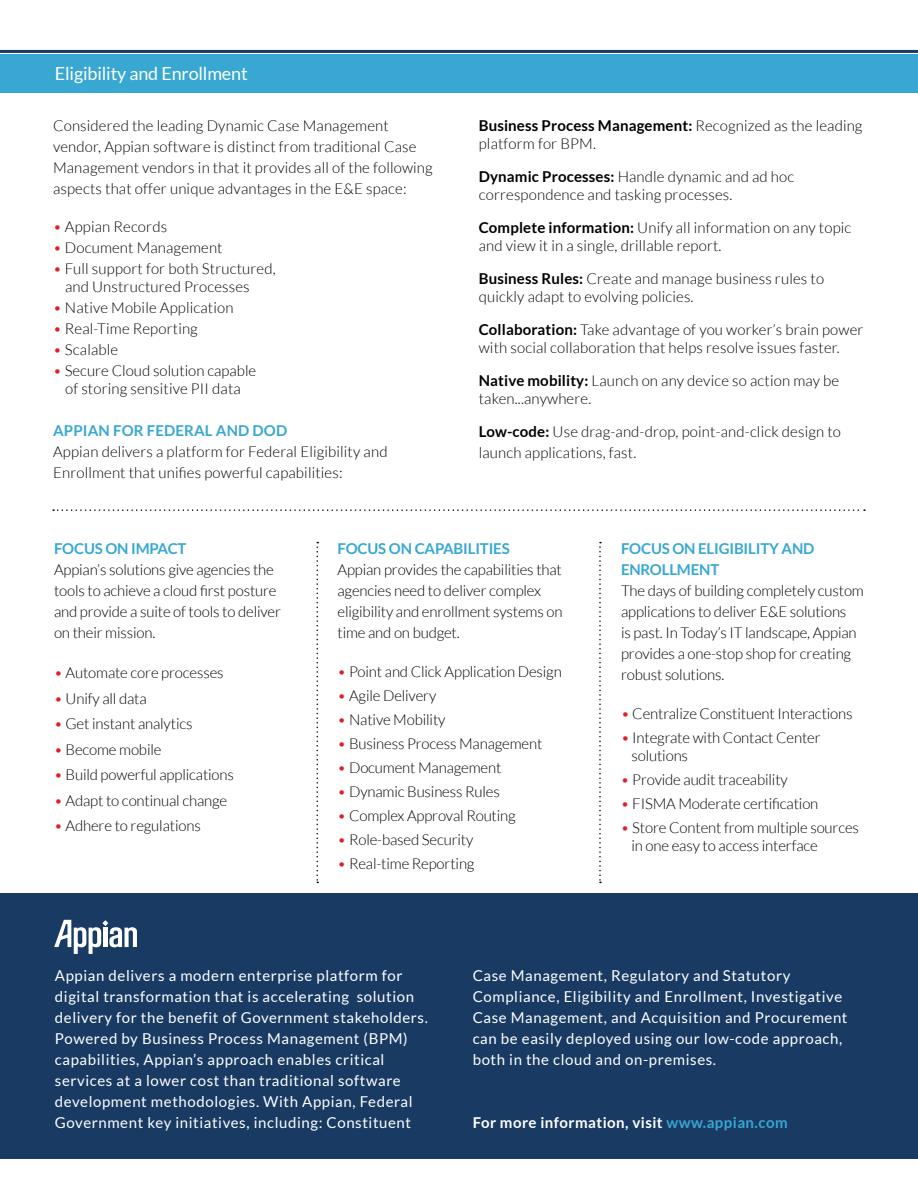
<style>
.page{position:relative;width:918px;height:1188px;background:#fff}
.page>*{position:absolute;margin:0;border:0;box-sizing:border-box;transform-origin:0 0}
.t1{font:18px "Lato";letter-spacing:-.01em;color:#fff}
.t2{font:300 15px/18px "Lato";letter-spacing:.01em;color:#000}
.t3{font:300 15px/21px "Lato";letter-spacing:-.01em;color:#000}
.t4{font:15px/21px "Lato";letter-spacing:.04em;color:#fff}
.t5{font:700 15px/21px "Lato";letter-spacing:-.01em;color:#38a7d1}
.t6{font:700 15px "Lato";letter-spacing:.03em;color:#fff}
.t7{font:700 15px "Lato";letter-spacing:.01em;color:#38a7d1}
.s1{color:#e11e28}
.s2{font-weight:700}
.s3{color:#38a7d1}
</style>
<div class="page">
<div style="left:0;top:54px;width:918px;height:39px;background:#38a7d1"></div>
<hr style="left:0;top:50px;width:918px;height:3px;background:#183a63">
<div style="left:0;top:893px;width:918px;height:266px;background:#183a63"></div>
<svg style="left:54px;top:920px;width:83px;height:34px"></svg>
<svg style="left:316px;top:542px;width:2px;height:341px"></svg>
<svg style="left:599px;top:542px;width:2px;height:341px"></svg>
<svg style="left:53px;top:509px;width:812px;height:2px"></svg>
<p class="t1" style="left:55px;top:64px;width:194px">Eligibility and Enrollment</p>
<p class="t2" style="left:53px;top:115px;width:381px;line-height:21px">Considered the leading Dynamic Case Management vendor, Appian software is distinct from traditional Case Management vendors in that it provides all of the following aspects that offer unique advantages in the E&amp;E space:</p>
<p class="t2" style="left:53px;top:217px;width:116px"><span class="s1">•</span> Appian Records</p>
<p class="t2" style="left:53px;top:238px;width:171px"><span class="s1">•</span> Document Management</p>
<p class="t2" style="left:65px;top:259px;width:212px;text-indent:-12px"><span class="s1">•</span> Full support for both Structured, and Unstructured Processes</p>
<p class="t2" style="left:53px;top:298px;width:182px"><span class="s1">•</span> Native Mobile Application</p>
<p class="t2" style="left:53px;top:319px;width:146px"><span class="s1">•</span> Real-Time Reporting</p>
<p class="t2" style="left:53px;top:340px;width:67px"><span class="s1">•</span> Scalable</p>
<p class="t3" style="left:53px;top:361px;width:205px;line-height:18px;text-align:center"><span class="s1">•</span> Secure Cloud solution capable of storing sensitive PII data</p>
<p class="t7" style="left:53px;top:421px;width:236px">APPIAN FOR FEDERAL AND DOD</p>
<p class="t2" style="left:53px;top:441px;width:336px;line-height:21px">Appian delivers a platform for Federal Eligibility and<br>Enrollment that unifies powerful capabilities:</p>
<p class="t2" style="left:479px;top:117px;width:385px"><span class="s2">Business Process Management:</span> Recognized as the leading platform for BPM.</p>
<p class="t2" style="left:479px;top:168px;width:317px"><span class="s2">Dynamic Processes:</span> Handle dynamic and ad hoc correspondence and tasking processes.</p>
<p class="t2" style="left:479px;top:219px;width:374px"><span class="s2">Complete information:</span> Unify all information on any topic and view it in a single, drillable report.</p>
<p class="t2" style="left:479px;top:270px;width:347px"><span class="s2">Business Rules:</span> Create and manage business rules to quickly adapt to evolving policies.</p>
<p class="t2" style="left:479px;top:321px;width:386px"><span class="s2">Collaboration:</span> Take advantage of you worker’s brain power with social collaboration that helps resolve issues faster.</p>
<p class="t2" style="left:479px;top:372px;width:362px"><span class="s2">Native mobility:</span> Launch on any device so action may be taken...anywhere.</p>
<p class="t2" style="left:479px;top:421px;width:364px;line-height:21px"><span class="s2">Low-code:</span> Use drag-and-drop, point-and-click design to launch applications, fast.</p>
<p class="t5" style="left:54px;top:538px;width:134px">FOCUS ON IMPACT</p>
<p class="t3" style="left:54px;top:559px;width:228px">Appian’s solutions give agencies the tools to achieve a cloud first posture and provide a suite of tools to deliver on their mission.</p>
<p class="t3" style="left:54px;top:663px;width:171px"><span class="s1">•</span> Automate core processes</p>
<p class="t3" style="left:54px;top:688px;width:94px"><span class="s1">•</span> Unify all data</p>
<p class="t3" style="left:54px;top:714px;width:140px"><span class="s1">•</span> Get instant analytics</p>
<p class="t3" style="left:54px;top:739px;width:109px"><span class="s1">•</span> Become mobile</p>
<p class="t3" style="left:54px;top:765px;width:181px"><span class="s1">•</span> Build powerful applications</p>
<p class="t3" style="left:54px;top:790px;width:175px"><span class="s1">•</span> Adapt to continual change</p>
<p class="t3" style="left:54px;top:816px;width:148px"><span class="s1">•</span> Adhere to regulations</p>
<p class="t5" style="left:338px;top:538px;width:174px">FOCUS ON CAPABILITIES</p>
<p class="t3" style="left:338px;top:559px;width:226px">Appian provides the capabilities that agencies need to deliver complex eligibility and enrollment systems on time and on budget.</p>
<p class="t3" style="left:338px;top:661px;width:226px"><span class="s1">•</span> Point and Click Application Design</p>
<p class="t3" style="left:338px;top:685px;width:100px"><span class="s1">•</span> Agile Delivery</p>
<p class="t3" style="left:338px;top:709px;width:109px"><span class="s1">•</span> Native Mobility</p>
<p class="t3" style="left:338px;top:733px;width:206px"><span class="s1">•</span> Business Process Management</p>
<p class="t3" style="left:338px;top:757px;width:165px"><span class="s1">•</span> Document Management</p>
<p class="t3" style="left:338px;top:781px;width:164px"><span class="s1">•</span> Dynamic Business Rules</p>
<p class="t3" style="left:338px;top:805px;width:180px"><span class="s1">•</span> Complex Approval Routing</p>
<p class="t3" style="left:338px;top:829px;width:137px"><span class="s1">•</span> Role-based Security</p>
<p class="t3" style="left:338px;top:853px;width:139px"><span class="s1">•</span> Real-time Reporting</p>
<p class="t5" style="left:621px;top:538px;width:195px">FOCUS ON ELIGIBILITY AND<br>ENROLLMENT</p>
<p class="t3" style="left:621px;top:580px;width:244px">The days of building completely custom applications to deliver E&amp;E solutions<br>is past. In Today’s IT landscape, Appian provides a one-stop shop for creating robust solutions.</p>
<p class="t3" style="left:621px;top:703px;width:233px"><span class="s1">•</span> Centralize Constituent Interactions</p>
<p class="t3" style="left:631px;top:729px;width:191px;line-height:18px;text-indent:-10px"><span class="s1">•</span> Integrate with Contact Center solutions</p>
<p class="t3" style="left:621px;top:769px;width:168px"><span class="s1">•</span> Provide audit traceability</p>
<p class="t3" style="left:621px;top:793px;width:199px"><span class="s1">•</span> FISMA Moderate certification</p>
<p class="t3" style="left:631px;top:819px;width:229px;line-height:18px;text-indent:-10px"><span class="s1">•</span> Store Content from multiple sources in one easy to access interface</p>
<p class="t4" style="left:55px;top:965px;width:375px">Appian delivers a modern enterprise platform for digital transformation that is accelerating solution delivery for the benefit of Government stakeholders.<br>Powered by Business Process Management (BPM) capabilities, Appian’s approach enables critical services at a lower cost than traditional software development methodologies. With Appian, Federal Government key initiatives, including: Constituent</p>
<p class="t4" style="left:473px;top:965px;width:376px">Case Management, Regulatory and Statutory Compliance, Eligibility and Enrollment, Investigative Case Management, and Acquisition and Procurement can be easily deployed using our low-code approach, both in the cloud and on-premises.</p>
<p class="t6" style="left:473px;top:1114px;width:316px">For more information, visit <span class="s3">www.appian.com</span></p>
</div>
